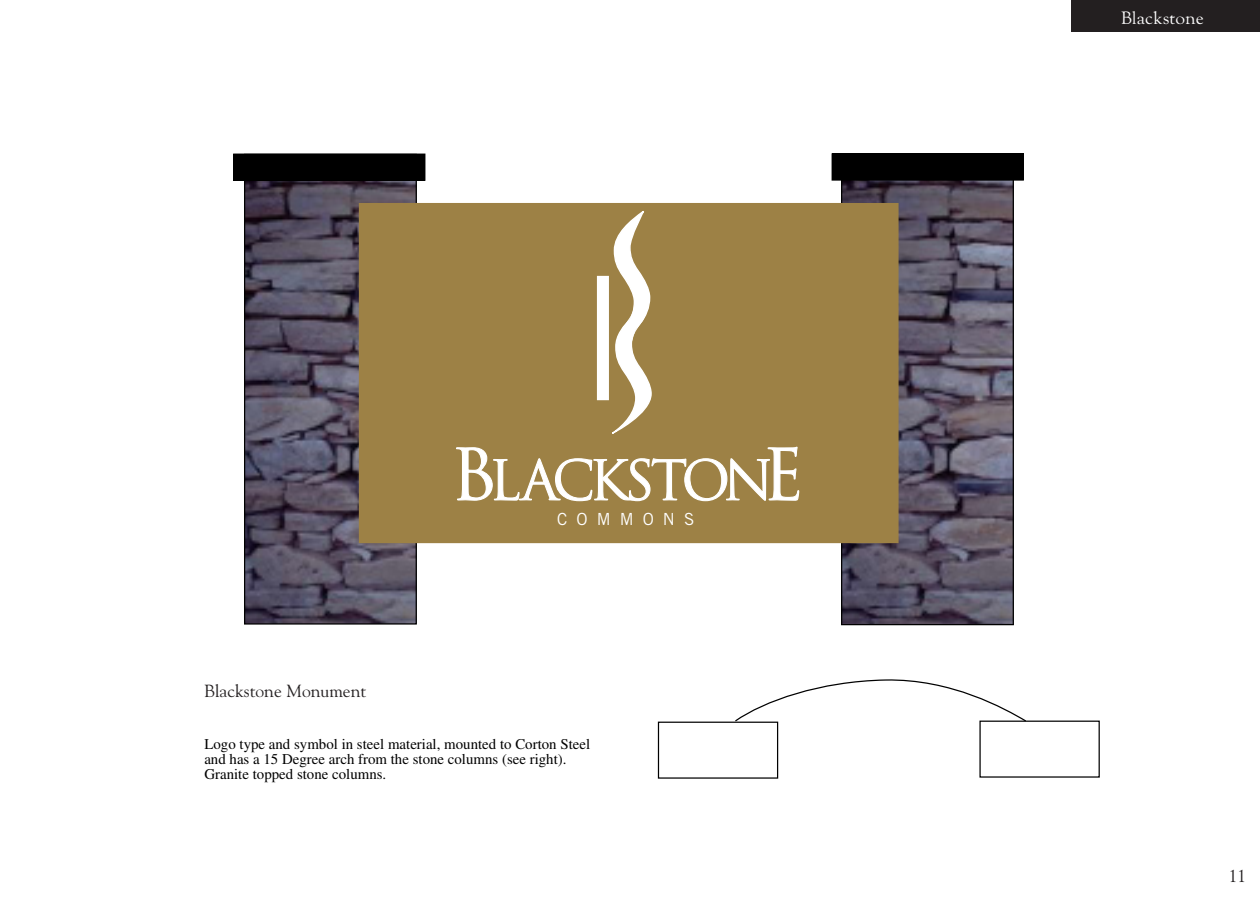
<style>
.page{position:relative;width:1260px;height:900px;background:#fff}
.page>*{position:absolute;margin:0;border:0;box-sizing:border-box;transform-origin:0 0}
.t1{font:17.5px "Goudy";color:#231f20}
.t2{font:17.5px "Goudy Oldstyle H";color:#fff}
.t3{font:16.75px "Trade Gothic";letter-spacing:.545em;color:#fff}
.t4{font:15px/15px "Times";color:#000}
</style>
<div class="page">
<img style="left:246px;top:181px;width:169px;height:442px">
<img style="left:843px;top:181px;width:169px;height:442px">
<div style="left:359px;top:204px;width:539px;height:339px;background:#9d8145"></div>
<svg style="left:456px;top:446px;width:344px;height:56px"></svg>
<div style="left:597px;top:276px;width:12px;height:124px;background:#fff"></div>
<svg style="left:612px;top:211px;width:40px;height:222px"></svg>
<div style="left:832px;top:154px;width:191px;height:26px;background:#000"></div>
<div style="left:832px;top:153px;width:192px;height:28px;border:1px solid #000"></div>
<div style="left:234px;top:154px;width:191px;height:26px;background:#000"></div>
<div style="left:233px;top:154px;width:192px;height:27px;border:1px solid #000"></div>
<div style="left:658px;top:722px;width:120px;height:57px;border:1px solid #000"></div>
<div style="left:979px;top:721px;width:121px;height:57px;border:1px solid #000"></div>
<svg style="left:734px;top:679px;width:293px;height:44px"></svg>
<div style="left:1071px;top:0;width:189px;height:31px;background:#231f20"></div>
<p class="t1" style="left:204px;top:680px;width:164px">Blackstone Monument</p>
<p class="t3" style="left:557px;top:509px;width:139px">COMMONS</p>
<p class="t4" style="left:204px;top:736px;width:387px">Logo type and symbol in steel material, mounted to Corton Steel and has a 15 Degree arch from the stone columns (see right).<br>Granite topped stone columns.</p>
<p class="t2" style="left:1121px;top:6px;width:84px">Blackstone</p>
<p class="t1" style="left:1229px;top:865px;width:19px">11</p>
</div>
